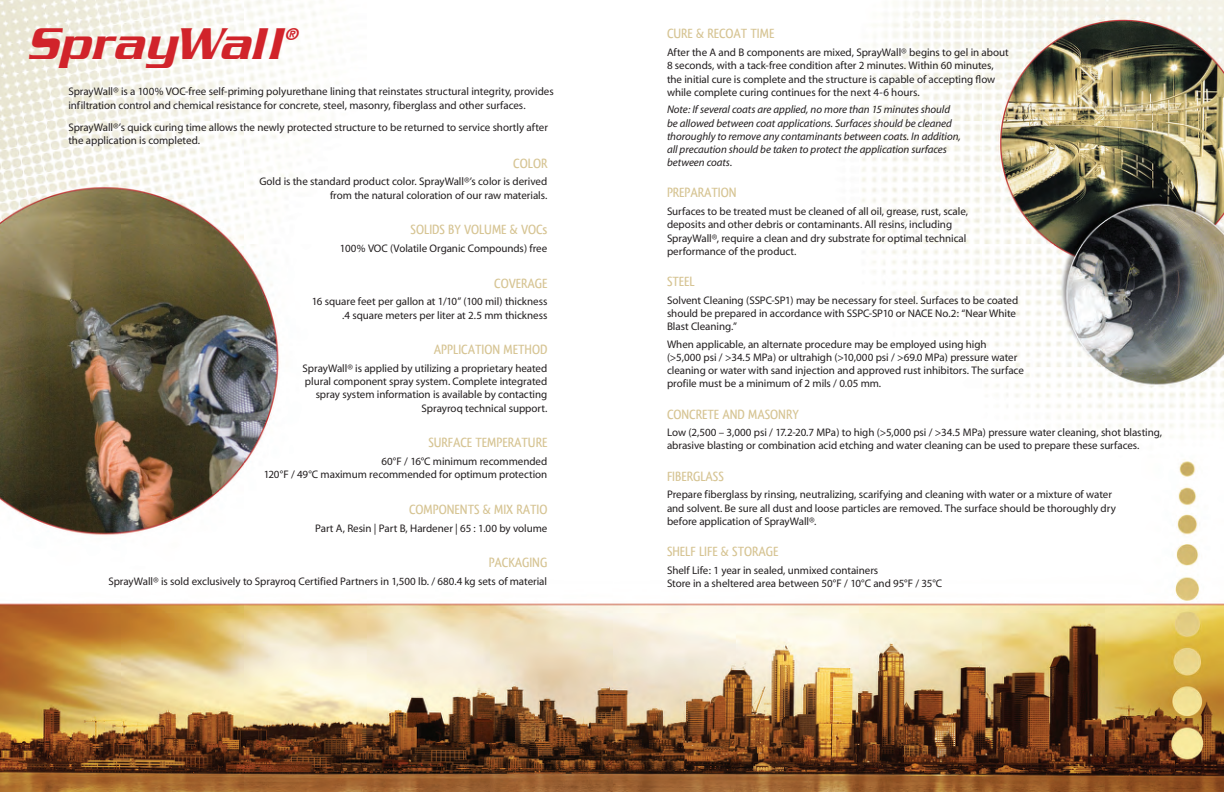
<style>
.page{position:relative;width:1224px;height:792px;background:#fff}
.page>*{position:absolute;margin:0;border:0;box-sizing:border-box;transform-origin:0 0}
.t1{font:48px "Boost SSK Italic";color:#d1232a}
.t2{font:18.7px "Boost SSK Italic";color:#d1232a}
.t3{font:500 14px "Qlassik";color:#d6c493}
.t4{font:11px/13.2px "Myriad";letter-spacing:-.005em;color:#231f20}
.t5{font:italic 11px/13.2px "Myriad";letter-spacing:-.005em;color:#231f20}
</style>
<div class="page">
<img style="left:0;top:0;width:1224px;height:792px">
<h1 class="t1" style="left:28px;top:16px;width:259px">SprayWall</h1>
<h2 class="t2" style="left:285px;top:23px;width:16px">®</h2>
<p class="t4" style="left:68px;top:86px;width:487px">SprayWall® is a 100% VOC-free self-priming polyurethane lining that reinstates structural integrity, provides infiltration control and chemical resistance for concrete, steel, masonry, fiberglass and other surfaces.</p>
<p class="t4" style="left:68px;top:121px;width:481px">SprayWall®’s quick curing time allows the newly protected structure to be returned to service shortly after the application is completed.</p>
<p class="t3" style="left:513px;top:155px;width:36px">COLOR</p>
<p class="t4" style="left:259px;top:176px;width:290px;text-align:right">Gold is the standard product color. SprayWall®’s color is derived from the natural coloration of our raw materials.</p>
<p class="t3" style="left:411px;top:222px;width:138px">SOLIDS BY VOLUME &amp; VOCs</p>
<p class="t4" style="left:340px;top:242px;width:209px">100% VOC (Volatile Organic Compounds) free</p>
<p class="t3" style="left:494px;top:275px;width:55px">COVERAGE</p>
<p class="t4" style="left:312px;top:296px;width:237px;text-align:right">16 square feet per gallon at 1/10” (100 mil) thickness .4 square meters per liter at 2.5 mm thickness</p>
<p class="t3" style="left:434px;top:342px;width:115px">APPLICATION METHOD</p>
<p class="t4" style="left:303px;top:362px;width:246px;text-align:right">SprayWall® is applied by utilizing a proprietary heated plural component spray system. Complete integrated spray system information is available by contacting Sprayroq technical support.</p>
<p class="t3" style="left:428px;top:435px;width:121px">SURFACE TEMPERATURE</p>
<p class="t4" style="left:264px;top:455px;width:285px;text-align:right">60°F / 16°C minimum recommended<br>120°F / 49°C maximum recommended for optimum protection</p>
<p class="t3" style="left:409px;top:501px;width:140px">COMPONENTS &amp; MIX RATIO</p>
<p class="t4" style="left:315px;top:522px;width:234px">Part A, Resin | Part B, Hardener | 65 : 1.00 by volume</p>
<p class="t3" style="left:489px;top:555px;width:60px">PACKAGING</p>
<p class="t4" style="left:108px;top:575px;width:440px">SprayWall® is sold exclusively to Sprayroq Certified Partners in 1,500 lb. / 680.4 kg sets of material</p>
<p class="t3" style="left:667px;top:26px;width:109px">CURE &amp; RECOAT TIME</p>
<p class="t4" style="left:667px;top:46px;width:343px">After the A and B components are mixed, SprayWall® begins to gel in about 8 seconds, with a tack-free condition after 2 minutes. Within 60 minutes, the initial cure is complete and the structure is capable of accepting flow while complete curing continues for the next 4-6 hours.</p>
<p class="t5" style="left:667px;top:104px;width:295px">Note: If several coats are applied, no more than 15 minutes should be allowed between coat applications. Surfaces should be cleaned thoroughly to remove any contaminants between coats. In addition, all precaution should be taken to protect the application surfaces between coats.</p>
<p class="t3" style="left:667px;top:185px;width:71px">PREPARATION</p>
<p class="t4" style="left:667px;top:205px;width:303px">Surfaces to be treated must be cleaned of all oil, grease, rust, scale, deposits and other debris or contaminants. All resins, including SprayWall®, require a clean and dry substrate for optimal technical performance of the product.</p>
<p class="t3" style="left:667px;top:273px;width:29px">STEEL</p>
<p class="t4" style="left:667px;top:294px;width:353px">Solvent Cleaning (SSPC-SP1) may be necessary for steel. Surfaces to be coated should be prepared in accordance with SSPC-SP10 or NACE No.2: “Near White<br>Blast Cleaning.”</p>
<p class="t4" style="left:667px;top:338px;width:358px">When applicable, an alternate procedure may be employed using high<br>(&gt;5,000 psi / &gt;34.5 MPa) or ultrahigh (&gt;10,000 psi / &gt;69.0 MPa) pressure water cleaning or water with sand injection and approved rust inhibitors. The surface profile must be a minimum of 2 mils / 0.05 mm.</p>
<p class="t3" style="left:667px;top:406px;width:133px">CONCRETE AND MASONRY</p>
<p class="t4" style="left:667px;top:426px;width:497px">Low (2,500 – 3,000 psi / 17.2-20.7 MPa) to high (&gt;5,000 psi / &gt;34.5 MPa) pressure water cleaning, shot blasting, abrasive blasting or combination acid etching and water cleaning can be used to prepare these surfaces.</p>
<p class="t3" style="left:667px;top:468px;width:58px">FIBERGLASS</p>
<p class="t4" style="left:667px;top:489px;width:450px">Prepare fiberglass by rinsing, neutralizing, scarifying and cleaning with water or a mixture of water and solvent. Be sure all dust and loose particles are removed. The surface should be thoroughly dry before application of SprayWall®.</p>
<p class="t3" style="left:667px;top:543px;width:113px">SHELF LIFE &amp; STORAGE</p>
<p class="t4" style="left:667px;top:564px;width:277px">Shelf Life: 1 year in sealed, unmixed containers<br>Store in a sheltered area between 50°F / 10°C and 95°F / 35°C</p>
</div>
